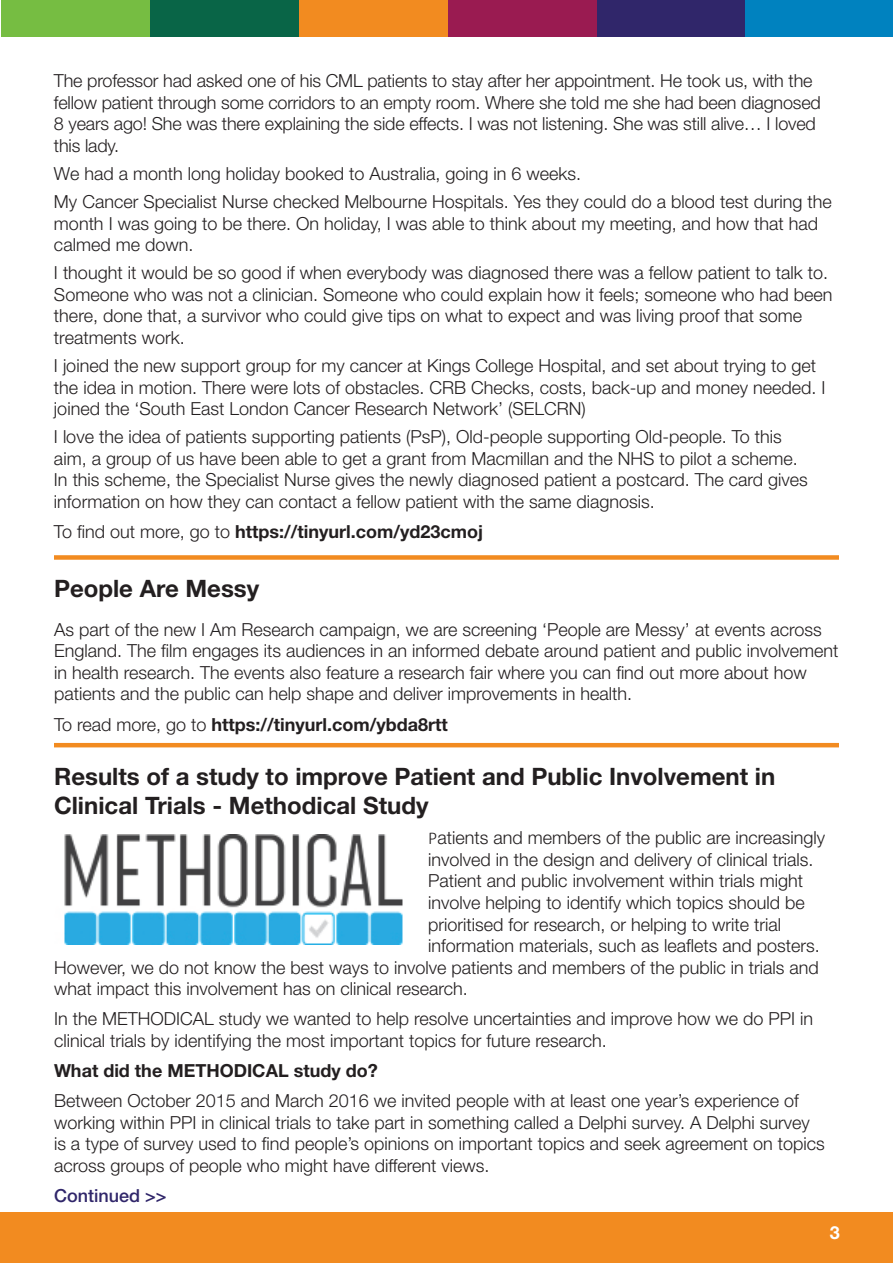
<style>
.page{position:relative;width:893px;height:1263px;background:#fff}
.page>*{position:absolute;margin:0;border:0;box-sizing:border-box;transform-origin:0 0}
.t1{font:700 24px/28.8px "Helvetica Neue LT Std";color:#231f20}
.t2{font:300 18px/21.6px "Helvetica Neue LT Std";color:#231f20}
.t3{font:700 18px "Helvetica Neue LT Std";color:#231f20}
.t4{font:500 18px "Helvetica Neue LT Std";color:#30266a}
.t5{font:700 18px "Helvetica Neue LT Std";color:#fff}
.s1{font-weight:300}
.s2{font-family:"Calibri"}
</style>
<div class="page">
<div style="left:1px;top:0;width:149px;height:37px;background:#76bd42"></div>
<div style="left:150px;top:0;width:149px;height:37px;background:#096547"></div>
<div style="left:299px;top:0;width:149px;height:37px;background:#f28b20"></div>
<div style="left:448px;top:0;width:149px;height:37px;background:#9a1b51"></div>
<div style="left:597px;top:0;width:148px;height:37px;background:#30266a"></div>
<div style="left:745px;top:0;width:148px;height:37px;background:#0082bf"></div>
<hr style="left:0;top:0;width:1px;height:37px;background:#0082bf">
<div style="left:0;top:1213px;width:893px;height:50px;background:#f28b20"></div>
<div style="left:54px;top:555px;width:785px;height:5px;background:#f28b20"></div>
<hr style="left:54px;top:743px;width:785px;height:4px;background:#f28b20">
<img style="left:64px;top:834px;width:339px;height:110px">
<p class="t2" style="left:54px;top:70px;width:768px">The professor had asked one of his CML patients to stay after her appointment. He took us, with the fellow patient through some corridors to an empty room. Where she told me she had been diagnosed 8 years ago! She was there explaining the side effects. I was not listening. She was still alive… I loved this lady.</p>
<p class="t2" style="left:54px;top:159px;width:779px;line-height:27.9px">We had a month long holiday booked to Australia, going in 6 weeks.<br>My Cancer Specialist Nurse checked Melbourne Hospitals. Yes they could do a blood test during the</p>
<p class="t2" style="left:54px;top:212px;width:766px">month I was going to be there. On holiday, I was able to think about my meeting, and how that had calmed me down.</p>
<p class="t2" style="left:54px;top:262px;width:780px">I thought it would be so good if when everybody was diagnosed there was a fellow patient to talk to.<br>Someone who was not a clinician. Someone who could explain how it feels; someone who had been there, done that, a survivor who could give tips on what to expect and was living proof that some treatments work.</p>
<p class="t2" style="left:54px;top:354px;width:773px">I joined the new support group for my cancer at Kings College Hospital, and set about trying to get the idea in motion. There were lots of obstacles. CRB Checks, costs, back-up and money needed. I joined the ‘South East London Cancer Research Network’ (SELCRN)</p>
<p class="t2" style="left:54px;top:426px;width:755px">I love the idea of patients supporting patients (PsP), Old-people supporting Old-people. To this aim, a group of us have been able to get a grant from Macmillan and the NHS to pilot a scheme.<br>In this scheme, the Specialist Nurse gives the newly diagnosed patient a postcard. The card gives information on how they can contact a fellow patient with the same diagnosis.</p>
<p class="t3" style="left:54px;top:520px;width:431px"><span class="s1">To find out more, go to</span> https://tinyurl.com/yd23cmoj</p>
<h1 class="t1" style="left:54px;top:573px;width:207px">People Are Messy</h1>
<p class="t2" style="left:54px;top:618px;width:786px">As part of the new I Am Research campaign, we are screening ‘People are Messy’ at events across England. The film engages its audiences in an informed debate around patient and public involvement in health research. The events also feature a research fair where you can find out more about how patients and the public can help shape and deliver improvements in health.</p>
<p class="t3" style="left:54px;top:713px;width:395px"><span class="s1">To read more, go to</span> https://tinyurl.com/ybda8rtt</p>
<h1 class="t1" style="left:54px;top:762px;width:723px">Results of a study to improve Patient and Public Involvement in<br>Clinical Trials - Methodical Study</h1>
<p class="t2" style="left:428px;top:826px;width:398px"><span class="s2">P</span>atients and members of the public are increasingly</p>
<p class="t2" style="left:428px;top:848px;width:387px">involved in the design and delivery of clinical trials.</p>
<p class="t2" style="left:428px;top:870px;width:376px">Patient and public involvement within trials might</p>
<p class="t2" style="left:428px;top:891px;width:378px">involve helping to identify which topics should be</p>
<p class="t2" style="left:428px;top:913px;width:354px">prioritised for research, or helping to write trial</p>
<p class="t2" style="left:428px;top:934px;width:393px">information materials, such as leaflets and posters.</p>
<p class="t2" style="left:54px;top:956px;width:766px">However, we do not know the best ways to involve patients and members of the public in trials and</p>
<p class="t2" style="left:54px;top:978px;width:415px">what impact this involvement has on clinical research.</p>
<p class="t2" style="left:54px;top:1008px;width:761px">In the METHODICAL study we wanted to help resolve uncertainties and improve how we do PPI in clinical trials by identifying the most important topics for future research.</p>
<p class="t3" style="left:54px;top:1059px;width:325px">What did the METHODICAL study do?</p>
<p class="t2" style="left:54px;top:1090px;width:772px">Between October 2015 and March 2016 we invited people with at least one year’s experience of working within PPI in clinical trials to take part in something called a Delphi survey. A Delphi survey is a type of survey used to find people’s opinions on important topics and seek agreement on topics across groups of people who might have different views.</p>
<p class="t4" style="left:54px;top:1185px;width:114px">Continued &gt;&gt;</p>
<p class="t5" style="left:830px;top:1221px;width:12px">3</p>
</div>
